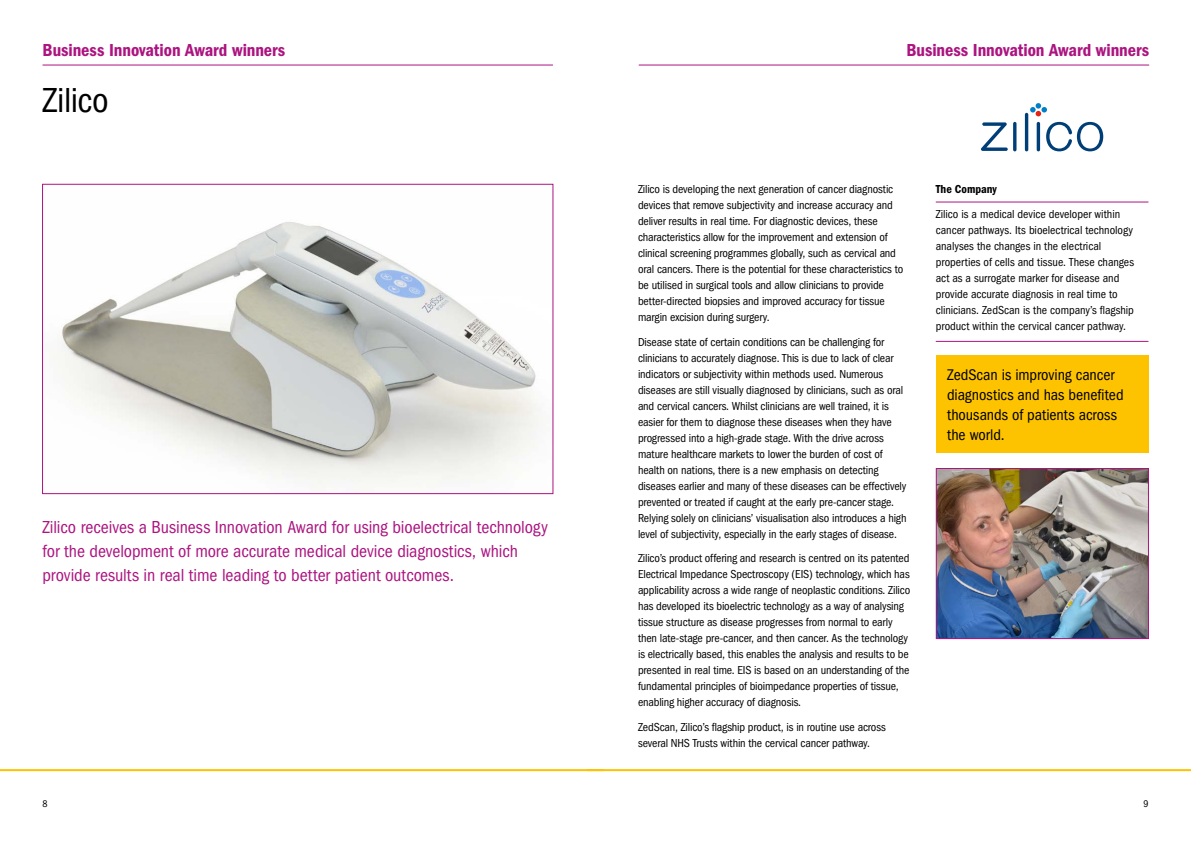
<style>
.page{position:relative;width:1191px;height:842px;background:#fff}
.page>*{position:absolute;margin:0;border:0;box-sizing:border-box;transform-origin:0 0}
.t1{font:condensed 36px "Franklin Gothic";letter-spacing:-.015em;color:#000}
.Callout_Start{font:condensed 18px/24px "Franklin Gothic";letter-spacing:-.005em;color:#ac1480}
.Header_Innov{font:600 condensed 18px "Franklin Gothic";letter-spacing:-.005em;color:#ac1480}
.Call_out{font:condensed 16px/20px "Franklin Gothic";color:#000}
.Text{font:condensed 12px/16px "Franklin Gothic";letter-spacing:-.01em;color:#000}
.Company_desc_Innov{font:condensed 12px/16px "Franklin Gothic";color:#000}
.company_Innov{font:600 condensed 12px "Franklin Gothic";color:#000}
.t2{font:condensed 10px "Franklin Gothic";color:#000}
</style>
<div class="page">
<hr style="left:0;top:769px;width:604px;height:2px;background:#fdc300">
<hr style="left:587px;top:769px;width:604px;height:2px;background:#fdc300">
<img style="left:50px;top:222px;width:496px;height:270px">
<div style="left:42px;top:184px;width:511px;height:310px;border:1px solid #ac1480"></div>
<svg style="left:1046px;top:122px;width:57px;height:29px"></svg>
<hr style="left:1025px;top:113px;width:3px;height:38px;background:#003e78;border-radius:2px">
<svg style="left:981px;top:122px;width:26px;height:29px"></svg>
<svg style="left:1036px;top:122px;width:4px;height:29px"></svg>
<svg style="left:1030px;top:103px;width:17px;height:13px"></svg>
<hr style="left:1013px;top:122px;width:3px;height:29px;background:#003e78;border-radius:2px">
<hr style="left:935px;top:202px;width:213px;height:1px;background:#ac1480">
<hr style="left:935px;top:341px;width:213px;height:1px;background:#ac1480">
<img style="left:937px;top:470px;width:210px;height:167px">
<div style="left:935px;top:468px;width:214px;height:171px;border:1px solid #ac1480"></div>
<hr style="left:43px;top:65px;width:510px;height:1px;background:#ac1480">
<hr style="left:639px;top:65px;width:510px;height:1px;background:#ac1480">
<div style="left:935px;top:355px;width:213px;height:97px;background:#fdc300"></div>
<p class="Header_Innov" style="left:43px;top:40px;width:244px">Business Innovation Award winners</p>
<p class="Header_Innov" style="left:906px;top:40px;width:244px">Business Innovation Award winners</p>
<p class="t1" style="left:43px;top:80px;width:68px">Zilico</p>
<p class="Callout_Start" style="left:43px;top:515px;width:507px">Zilico receives a Business Innovation Award for using bioelectrical technology for the development of more accurate medical device diagnostics, which provide results in real time leading to better patient outcomes.</p>
<p class="Text" style="left:638px;top:181px;width:267px">Zilico is developing the next generation of cancer diagnostic devices that remove subjectivity and increase accuracy and deliver results in real time. For diagnostic devices, these characteristics allow for the improvement and extension of clinical screening programmes globally, such as cervical and oral cancers. There is the potential for these characteristics to be utilised in surgical tools and allow clinicians to provide better-directed biopsies and improved accuracy for tissue margin excision during surgery.</p>
<p class="Text" style="left:638px;top:334px;width:270px">Disease state of certain conditions can be challenging for clinicians to accurately diagnose. This is due to lack of clear indicators or subjectivity within methods used. Numerous diseases are still visually diagnosed by clinicians, such as oral and cervical cancers. Whilst clinicians are well trained, it is easier for them to diagnose these diseases when they have progressed into a high-grade stage. With the drive across mature healthcare markets to lower the burden of cost of health on nations, there is a new emphasis on detecting diseases earlier and many of these diseases can be effectively prevented or treated if caught at the early pre-cancer stage.<br>Relying solely on clinicians’ visualisation also introduces a high level of subjectivity, especially in the early stages of disease.</p>
<p class="Text" style="left:638px;top:550px;width:274px">Zilico’s product offering and research is centred on its patented Electrical Impedance Spectroscopy (EIS) technology, which has applicability across a wide range of neoplastic conditions. Zilico has developed its bioelectric technology as a way of analysing tissue structure as disease progresses from normal to early then late-stage pre-cancer, and then cancer. As the technology is electrically based, this enables the analysis and results to be presented in real time. EIS is based on an understanding of the fundamental principles of bioimpedance properties of tissue, enabling higher accuracy of diagnosis.</p>
<p class="Text" style="left:638px;top:719px;width:249px">ZedScan, Zilico’s flagship product, is in routine use across several NHS Trusts within the cervical cancer pathway.</p>
<p class="company_Innov" style="left:935px;top:182px;width:63px">The Company</p>
<p class="Company_desc_Innov" style="left:935px;top:206px;width:200px">Zilico is a medical device developer within cancer pathways. Its bioelectrical technology analyses the changes in the electrical properties of cells and tissue. These changes act as a surrogate marker for disease and provide accurate diagnosis in real time to clinicians. ZedScan is the company’s flagship product within the cervical cancer pathway.</p>
<p class="Call_out" style="left:947px;top:364px;width:178px">ZedScan is improving cancer diagnostics and has benefited thousands of patients across the world.</p>
<p class="t2" style="left:43px;top:798px;width:7px">8</p>
<p class="t2" style="left:1143px;top:798px;width:7px">9</p>
</div>
